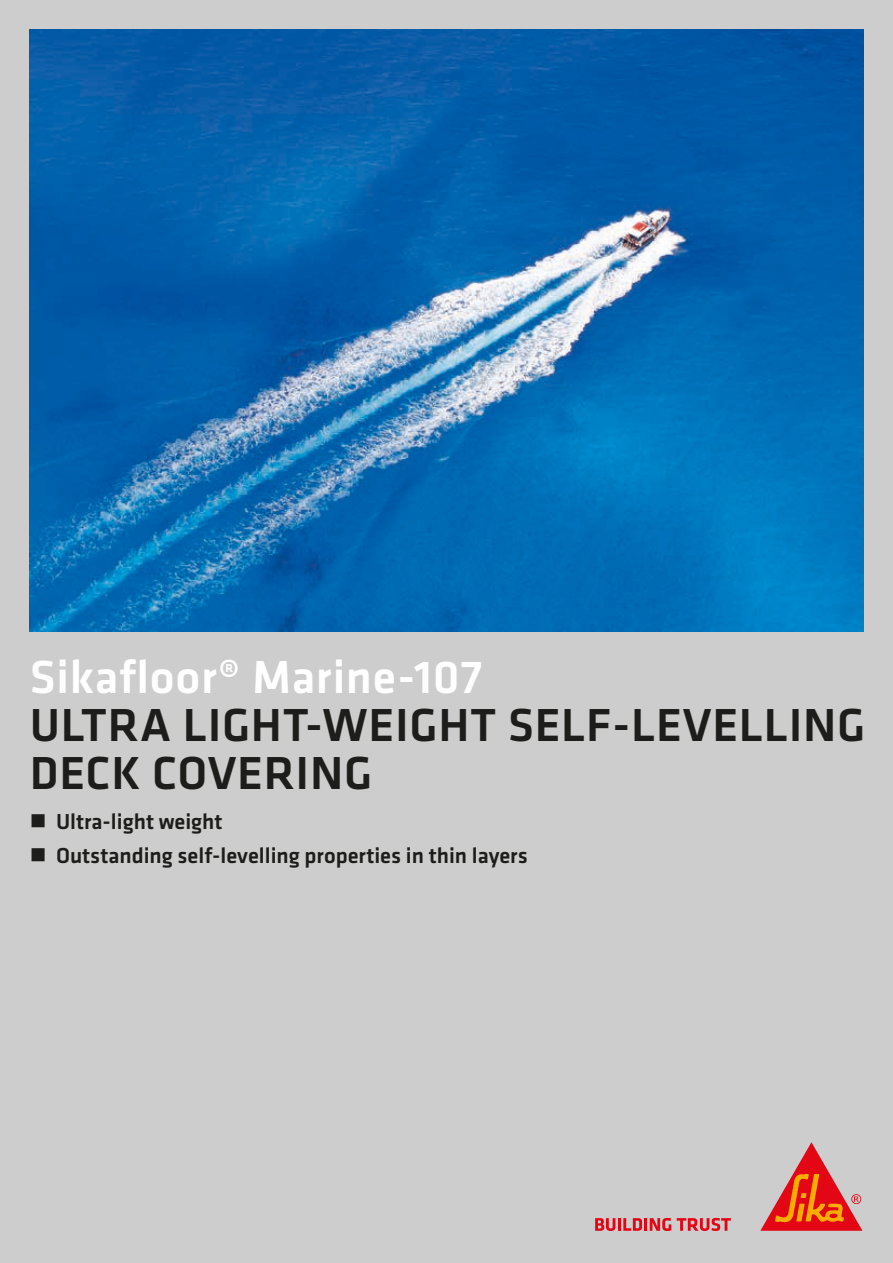
<style>
.page{position:relative;width:893px;height:1263px;background:#cdcdcd}
.page>*{position:absolute;margin:0;border:0;box-sizing:border-box;transform-origin:0 0}
.t1{font:500 48px/48px "Klavika";letter-spacing:.015em;color:#1d1d1b}
.t2{font:500 48px "Klavika";letter-spacing:.015em;color:#fff}
.t3{font:500 22.5px "Klavika";color:#1d1d1b}
</style>
<div class="page">
<img style="left:30px;top:30px;width:833px;height:601px">
<svg style="left:595px;top:1218px;width:76px;height:13px"></svg>
<svg style="left:677px;top:1218px;width:54px;height:13px"></svg>
<svg style="left:760px;top:1142px;width:102px;height:89px"></svg>
<h1 class="t2" style="left:30px;top:645px;width:454px">Sikafloor® Marine-107</h1>
<h1 class="t1" style="left:30px;top:700px;width:837px">ULTRA LIGHT-WEIGHT SELF-LEVELLING<br>DECK COVERING</h1>
<p class="t3" style="left:30px;top:806px;width:194px">■ Ultra-light weight</p>
<p class="t3" style="left:30px;top:841px;width:500px">■ Outstanding self-levelling properties in thin layers</p>
</div>
